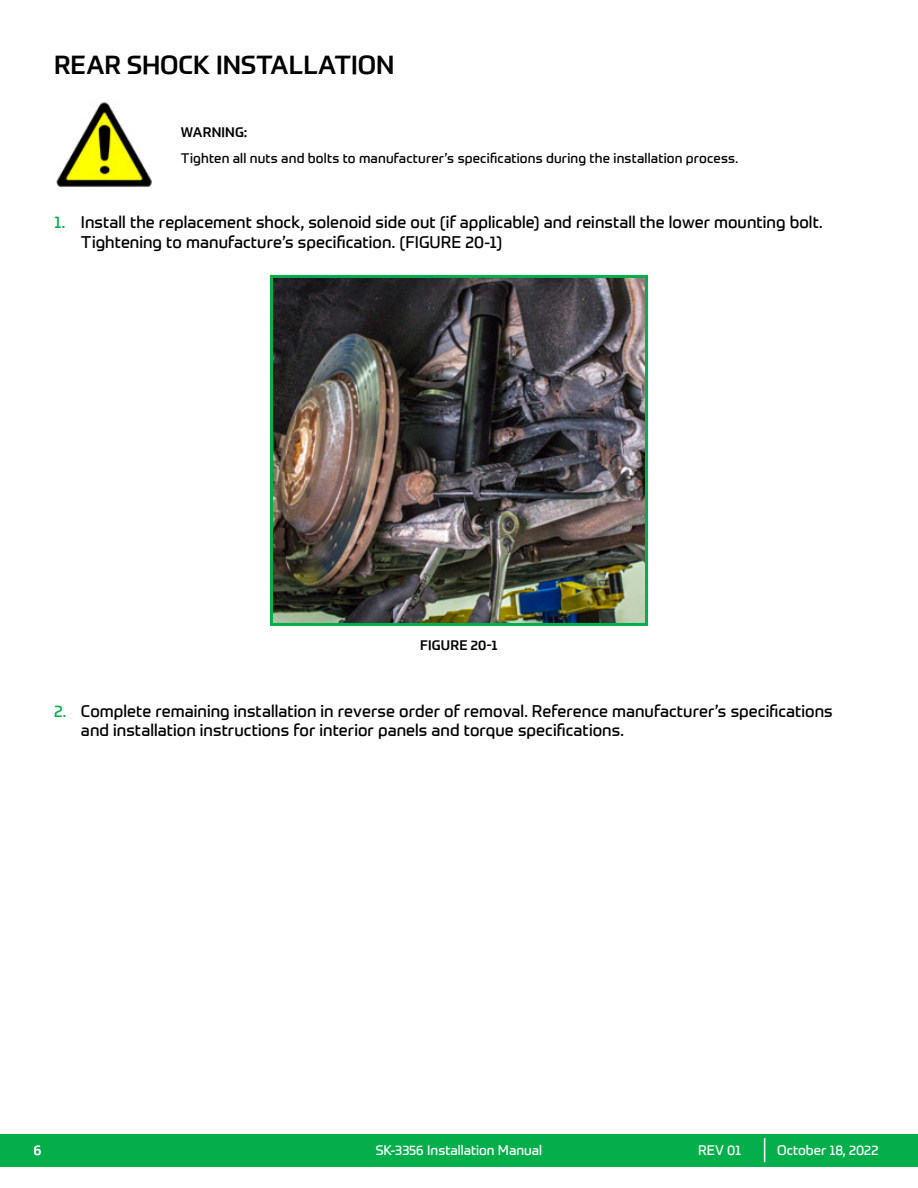
<style>
.page{position:relative;width:918px;height:1188px;background:#fff}
.page>*{position:absolute;margin:0;border:0;box-sizing:border-box;transform-origin:0 0}
.t1{font:500 25.5px "Prometo";color:#000}
.t2{font:16.5px/19.8px "Prometo";color:#000}
.t3{font:13.5px "Prometo";letter-spacing:.01em;color:#000}
.t4{font:13.5px "Prometo";color:#fff}
.t5{font:500 13.5px "Prometo";letter-spacing:.01em;color:#000}
.s1{color:#04af4b}
</style>
<div class="page">
<div style="left:0;top:1134px;width:918px;height:32px;background:#04af4b"></div>
<svg style="left:764px;top:1138px;width:1px;height:24px"></svg>
<img style="left:56px;top:102px;width:96px;height:85px">
<img style="left:274px;top:279px;width:370px;height:343px">
<div style="left:270px;top:275px;width:378px;height:351px;border:3px solid #04af4b"></div>
<h1 class="t1" style="left:54px;top:49px;width:342px">REAR SHOCK INSTALLATION</h1>
<p class="t5" style="left:181px;top:124px;width:68px">WARNING:</p>
<p class="t3" style="left:181px;top:150px;width:559px">Tighten all nuts and bolts to manufacturer’s specifications during the installation process.</p>
<p class="t2" style="left:81px;top:212px;width:743px;text-indent:-27px"><span class="s1">1.</span> Install the replacement shock, solenoid side out (if applicable) and reinstall the lower mounting bolt.<br>Tightening to manufacture’s specification. (FIGURE 20-1)</p>
<p class="t5" style="left:420px;top:637px;width:79px">FIGURE 20-1</p>
<p class="t2" style="left:81px;top:701px;width:753px;text-indent:-27px"><span class="s1">2.</span> Complete remaining installation in reverse order of removal. Reference manufacturer’s specifications and installation instructions for interior panels and torque specifications.</p>
<p class="t4" style="left:34px;top:1142px;width:9px">6</p>
<p class="t4" style="left:376px;top:1142px;width:168px">SK-3356 Installation Manual</p>
<p class="t4" style="left:698px;top:1142px;width:45px">REV 01</p>
<p class="t4" style="left:777px;top:1142px;width:103px">October 18, 2022</p>
</div>
